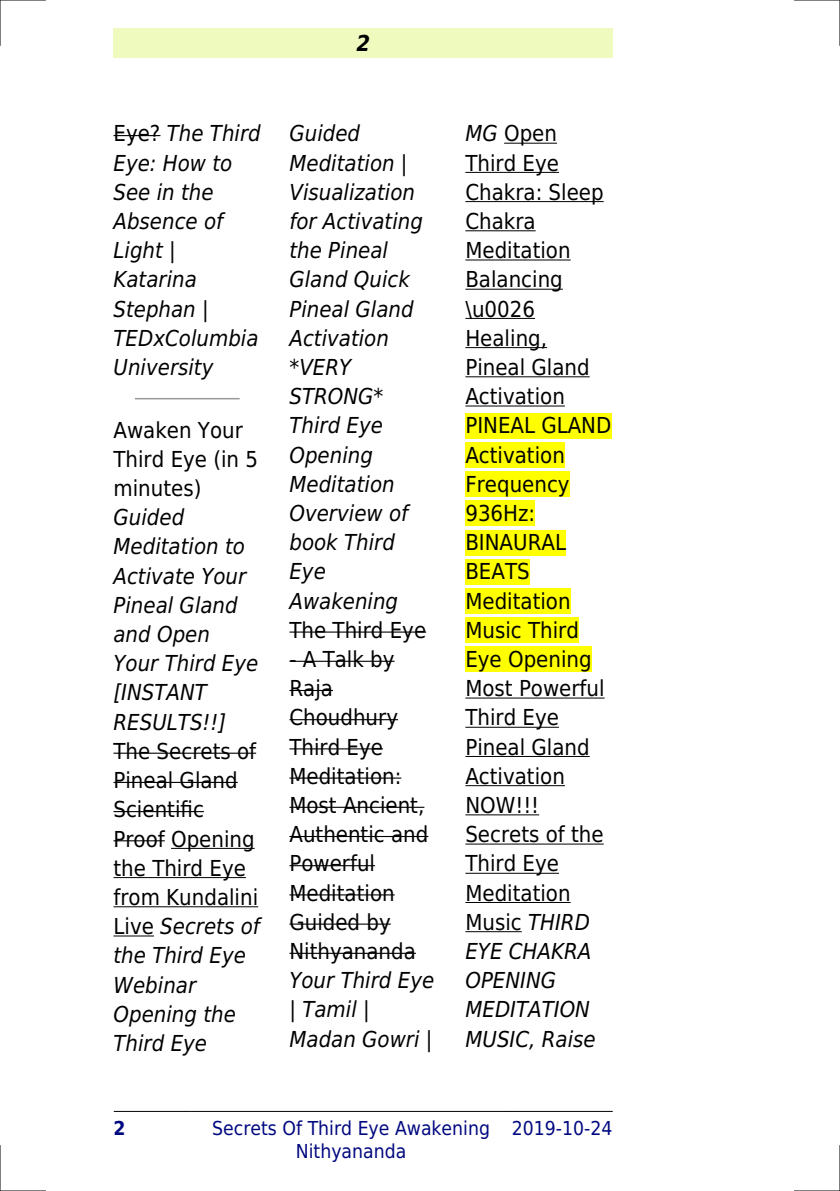
<style>
.page{position:relative;width:840px;height:1191px;background:#fff}
.page>*{position:absolute;margin:0;border:0;box-sizing:border-box;transform-origin:0 0}
.t1{font:22px/29.2px "DejaVu Sans Condensed";color:#000}
.t2{font:italic 22px/29.2px "DejaVu Sans Condensed";color:#000}
.t3{font:italic 700 22px "DejaVu Sans Condensed";color:#000}
.t4{font:19.2px/23px "DejaVu Sans Condensed";color:#000880;text-align:center}
.t5{font:700 19.2px "DejaVu Sans Condensed";color:#000880}
.s1{font-style:normal}
.s2{font-style:italic}
</style>
<div class="page">
<div style="left:113px;top:28px;width:499px;height:30px;background:#effbbe"></div>
<hr style="left:114px;top:1111px;width:76px;height:1px;background:#000">
<hr style="left:190px;top:1111px;width:321px;height:1px;background:#000">
<hr style="left:512px;top:1111px;width:100px;height:1px;background:#000">
<hr style="left:113px;top:135px;width:47px;height:1px;background:#000">
<hr style="left:135px;top:398px;width:104px;height:1px;background:#999">
<hr style="left:113px;top:752px;width:143px;height:1px;background:#000">
<hr style="left:113px;top:782px;width:125px;height:1px;background:#000">
<hr style="left:113px;top:811px;width:91px;height:1px;background:#000">
<hr style="left:113px;top:840px;width:52px;height:1px;background:#000">
<hr style="left:171px;top:848px;width:83px;height:1px;background:#000">
<hr style="left:113px;top:877px;width:133px;height:1px;background:#000">
<hr style="left:113px;top:906px;width:145px;height:1px;background:#000">
<hr style="left:113px;top:935px;width:41px;height:1px;background:#000">
<hr style="left:289px;top:631px;width:137px;height:1px;background:#000">
<hr style="left:289px;top:660px;width:105px;height:2px;background:#000">
<hr style="left:289px;top:690px;width:44px;height:1px;background:#000">
<hr style="left:289px;top:719px;width:109px;height:1px;background:#000">
<hr style="left:289px;top:748px;width:94px;height:1px;background:#000">
<hr style="left:289px;top:777px;width:112px;height:1px;background:#000">
<hr style="left:289px;top:806px;width:135px;height:2px;background:#000">
<hr style="left:289px;top:836px;width:139px;height:1px;background:#000">
<hr style="left:289px;top:865px;width:86px;height:1px;background:#000">
<hr style="left:289px;top:894px;width:105px;height:1px;background:#000">
<hr style="left:289px;top:923px;width:101px;height:1px;background:#000">
<hr style="left:289px;top:952px;width:126px;height:2px;background:#000">
<hr style="left:504px;top:143px;width:52px;height:1px;background:#000">
<hr style="left:465px;top:172px;width:93px;height:1px;background:#000">
<hr style="left:465px;top:201px;width:138px;height:1px;background:#000">
<hr style="left:465px;top:230px;width:70px;height:1px;background:#000">
<hr style="left:465px;top:259px;width:105px;height:1px;background:#000">
<hr style="left:465px;top:289px;width:97px;height:1px;background:#000">
<hr style="left:465px;top:318px;width:69px;height:1px;background:#000">
<hr style="left:465px;top:347px;width:81px;height:1px;background:#000">
<hr style="left:465px;top:376px;width:124px;height:1px;background:#000">
<hr style="left:465px;top:405px;width:99px;height:1px;background:#000">
<div style="left:465px;top:413px;width:146px;height:25px;background:#ff0"></div>
<div style="left:465px;top:442px;width:99px;height:26px;background:#ff0"></div>
<div style="left:465px;top:471px;width:104px;height:26px;background:#ff0"></div>
<div style="left:465px;top:500px;width:70px;height:26px;background:#ff0"></div>
<div style="left:465px;top:530px;width:100px;height:25px;background:#ff0"></div>
<div style="left:465px;top:559px;width:64px;height:25px;background:#ff0"></div>
<div style="left:465px;top:588px;width:105px;height:26px;background:#ff0"></div>
<div style="left:465px;top:617px;width:113px;height:26px;background:#ff0"></div>
<div style="left:465px;top:646px;width:126px;height:26px;background:#ff0"></div>
<hr style="left:465px;top:697px;width:139px;height:1px;background:#000">
<hr style="left:465px;top:727px;width:93px;height:1px;background:#000">
<hr style="left:465px;top:756px;width:124px;height:1px;background:#000">
<hr style="left:465px;top:785px;width:99px;height:1px;background:#000">
<hr style="left:465px;top:814px;width:74px;height:1px;background:#000">
<hr style="left:465px;top:843px;width:138px;height:1px;background:#000">
<hr style="left:465px;top:872px;width:93px;height:1px;background:#000">
<hr style="left:465px;top:902px;width:105px;height:1px;background:#000">
<hr style="left:465px;top:931px;width:56px;height:1px;background:#000">
<hr style="left:0;top:0;width:45px;height:1px;background:#000">
<hr style="left:794px;top:0;width:45px;height:1px;background:#000">
<hr style="left:0;top:1190px;width:45px;height:1px;background:#000">
<hr style="left:794px;top:1190px;width:45px;height:1px;background:#000">
<hr style="left:0;top:0;width:1px;height:45px;background:#000">
<hr style="left:0;top:1145px;width:1px;height:46px;background:#000">
<hr style="left:839px;top:0;width:1px;height:45px;background:#000">
<hr style="left:839px;top:1145px;width:1px;height:46px;background:#000">
<p class="t3" style="left:356px;top:30px;width:15px">2</p>
<p class="t2" style="left:113px;top:119px;width:149px"><span class="s1">Eye?</span> The Third<br>Eye: How to<br>See in the<br>Absence of<br>Light |<br>Katarina<br>Stephan |<br>TEDxColumbia<br>University</p>
<p class="t1" style="left:113px;top:415px;width:146px">Awaken Your<br>Third Eye (in 5 minutes)</p>
<p class="t2" style="left:113px;top:503px;width:146px">Guided<br>Meditation to<br>Activate Your<br>Pineal Gland and Open<br>Your Third Eye [INSTANT<br>RESULTS!!]</p>
<p class="t1" style="left:113px;top:736px;width:148px">The Secrets of<br>Pineal Gland<br>Scientific<br>Proof Opening the Third Eye from Kundalini<br>Live <span class="s2">Secrets of the Third Eye<br>Webinar<br>Opening the<br>Third Eye</span></p>
<p class="t2" style="left:289px;top:119px;width:135px">Guided<br>Meditation |<br>Visualization for Activating the Pineal<br>Gland Quick<br>Pineal Gland<br>Activation *VERY<br>STRONG*<br>Third Eye<br>Opening<br>Meditation<br>Overview of book Third<br>Eye<br>Awakening</p>
<p class="t1" style="left:289px;top:615px;width:138px">The Third Eye</p>
<p class="t1" style="left:289px;top:645px;width:140px">- A Talk by<br>Raja<br>Choudhury<br>Third Eye<br>Meditation:<br>Most Ancient,<br>Authentic and<br>Powerful<br>Meditation<br>Guided by<br>Nithyananda</p>
<p class="t2" style="left:289px;top:966px;width:146px">Your Third Eye | Tamil |<br>Madan Gowri |</p>
<p class="t1" style="left:465px;top:119px;width:147px"><span class="s2">MG</span> Open<br>Third Eye<br>Chakra: Sleep<br>Chakra<br>Meditation<br>Balancing \u0026<br>Healing,<br>Pineal Gland<br>Activation<br>PINEAL GLAND<br>Activation<br>Frequency<br>936Hz:<br>BINAURAL<br>BEATS<br>Meditation<br>Music Third<br>Eye Opening<br>Most Powerful<br>Third Eye<br>Pineal Gland<br>Activation<br>NOW!!!<br>Secrets of the<br>Third Eye<br>Meditation<br>Music <span class="s2">THIRD<br>EYE CHAKRA<br>OPENING<br>MEDITATION<br>MUSIC, Raise</span></p>
<p class="t5" style="left:113px;top:1116px;width:14px">2</p>
<p class="t4" style="left:212px;top:1116px;width:279px">Secrets Of Third Eye Awakening<br>Nithyananda</p>
<p class="t4" style="left:511px;top:1116px;width:102px">2019-10-24</p>
</div>
